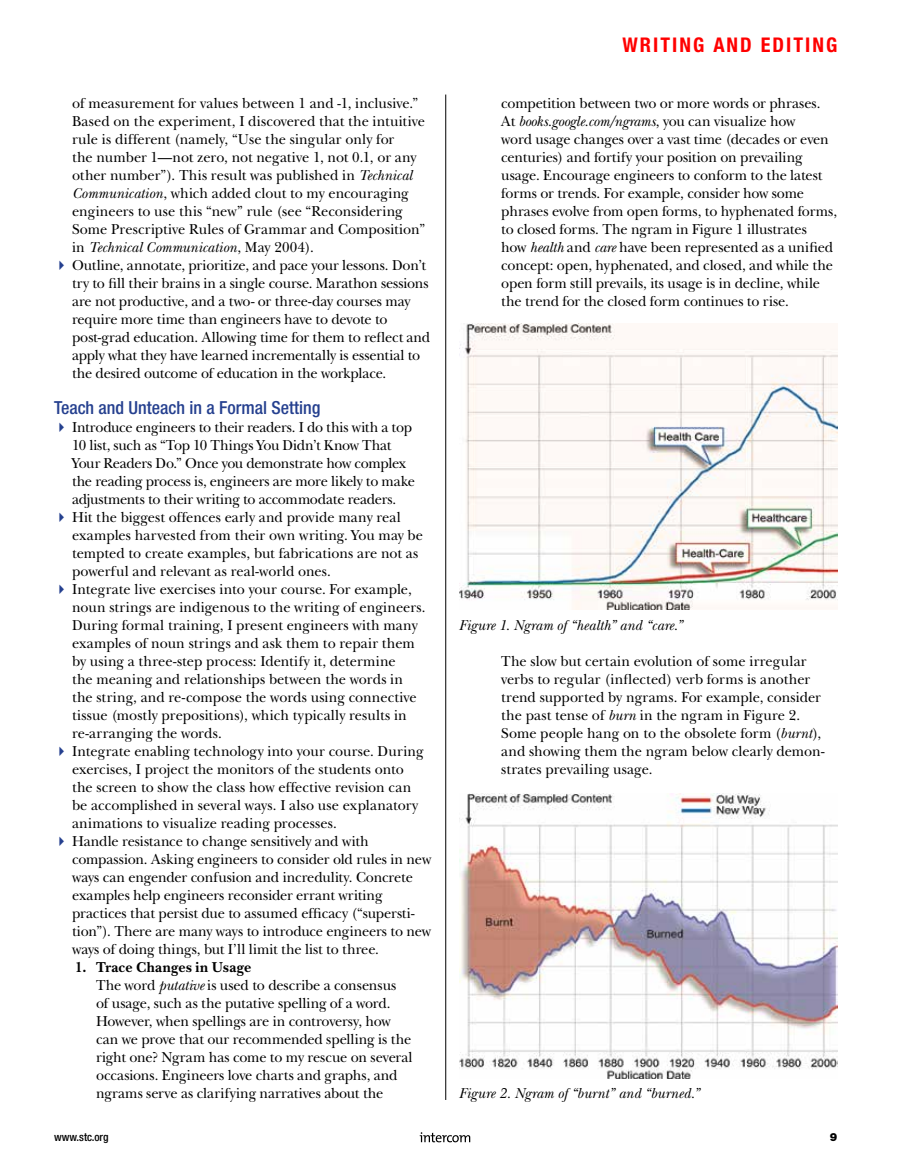
<style>
.page{position:relative;width:905px;height:1175px;background:#fff}
.page>*{position:absolute;margin:0;border:0;box-sizing:border-box;transform-origin:0 0}
.t1{font:700 condensed 20.25px "Helvetica Neue LT Std";letter-spacing:.1em;color:#f00}
.t2{font:500 condensed 18px "Helvetica Neue LT Std";color:#25408f}
.t3{font:15px/18px "New Baskerville Std";letter-spacing:-.01em;color:#000;scale:.96 1}
.t4{font:italic 15px "New Baskerville Std";letter-spacing:.005em;color:#000;scale:.96 1}
.t5{font:500 condensed 11.25px "Helvetica Neue LT Std";color:#000}
.t6{font:900 11.25px "Helvetica Neue LT Std";color:#000}
.s1{font-style:italic}
.s2{font-weight:700}
</style>
<div class="page">
<hr style="left:445px;top:94px;width:1px;height:1006px;background:#000">
<img style="left:459px;top:323px;width:378px;height:286px">
<img style="left:459px;top:793px;width:378px;height:285px">
<svg style="left:419px;top:1132px;width:51px;height:10px"></svg>
<h1 class="t1" style="left:622px;top:32px;width:216px">WRITING AND EDITING</h1>
<p class="t3" style="left:72px;top:94px;width:374px">of measurement for values between 1 and -1, inclusive.” Based on the experiment, I discovered that the intuitive rule is different (namely, “Use the singular only for<br>the number 1—not zero, not negative 1, not 0.1, or any other number”). This result was published in <span class="s1">Technical Communication</span>, which added clout to my encouraging engineers to use this “new” rule (see “Reconsidering Some Prescriptive Rules of Grammar and Composition” in <span class="s1">Technical Communication</span>, May 2004).<br>Outline, annotate, prioritize, and pace your lessons. Don’t try to fill their brains in a single course. Marathon sessions are not productive, and a two- or three-day courses may require more time than engineers have to devote to post-grad education. Allowing time for them to reflect and apply what they have learned incrementally is essential to the desired outcome of education in the workplace.</p>
<p class="t2" style="left:54px;top:397px;width:268px">Teach and Unteach in a Formal Setting</p>
<p class="t3" style="left:72px;top:418px;width:375px">Introduce engineers to their readers. I do this with a top<br>10 list, such as “Top 10 Things You Didn’t Know That<br>Your Readers Do.” Once you demonstrate how complex<br>the reading process is, engineers are more likely to make adjustments to their writing to accommodate readers.<br>Hit the biggest offences early and provide many real examples harvested from their own writing. You may be tempted to create examples, but fabrications are not as powerful and relevant as real-world ones.<br>Integrate live exercises into your course. For example, noun strings are indigenous to the writing of engineers.<br>During formal training, I present engineers with many examples of noun strings and ask them to repair them by using a three-step process: Identify it, determine<br>the meaning and relationships between the words in<br>the string, and re-compose the words using connective tissue (mostly prepositions), which typically results in re-arranging the words.<br>Integrate enabling technology into your course. During exercises, I project the monitors of the students onto<br>the screen to show the class how effective revision can<br>be accomplished in several ways. I also use explanatory animations to visualize reading processes.<br>Handle resistance to change sensitively and with compassion. Asking engineers to consider old rules in new ways can engender confusion and incredulity. Concrete examples help engineers reconsider errant writing practices that persist due to assumed efficacy (“supersti&shy;tion”). There are many ways to introduce engineers to new ways of doing things, but I’ll limit the list to three.</p>
<p class="t3" style="left:96px;top:958px;width:331px;text-indent:-21px"><span class="s2">1. Trace Changes in Usage<br></span>The word <span class="s1">putative</span> is used to describe a consensus of usage, such as the putative spelling of a word.<br>However, when spellings are in controversy, how can we prove that our recommended spelling is the right one? Ngram has come to my rescue on several occasions. Engineers love charts and graphs, and ngrams serve as clarifying narratives about the</p>
<p class="t5" style="left:54px;top:1130px;width:56px">www.stc.org</p>
<p class="t6" style="left:829px;top:1130px;width:9px">9</p>
<p class="t3" style="left:501px;top:94px;width:351px">competition between two or more words or phrases.<br>At <span class="s1">books.google.com/ngrams</span>, you can visualize how<br>word usage changes over a vast time (decades or even centuries) and fortify your position on prevailing usage. Encourage engineers to conform to the latest forms or trends. For example, consider how some phrases evolve from open forms, to hyphenated forms, to closed forms. The ngram in Figure 1 illustrates<br>how <span class="s1">health</span> and <span class="s1">care</span> have been represented as a unified concept: open, hyphenated, and closed, and while the open form still prevails, its usage is in decline, while the trend for the closed form continues to rise.</p>
<p class="t4" style="left:459px;top:616px;width:234px">Figure 1. Ngram of “health” and “care.”</p>
<p class="t3" style="left:501px;top:652px;width:338px">The slow but certain evolution of some irregular verbs to regular (inflected) verb forms is another trend supported by ngrams. For example, consider the past tense of <span class="s1">burn</span> in the ngram in Figure 2.<br>Some people hang on to the obsolete form (<span class="s1">burnt</span>), and showing them the ngram below clearly demon&shy;strates prevailing usage.</p>
<p class="t4" style="left:459px;top:1084px;width:252px">Figure 2. Ngram of “burnt” and “burned.”</p>
</div>
